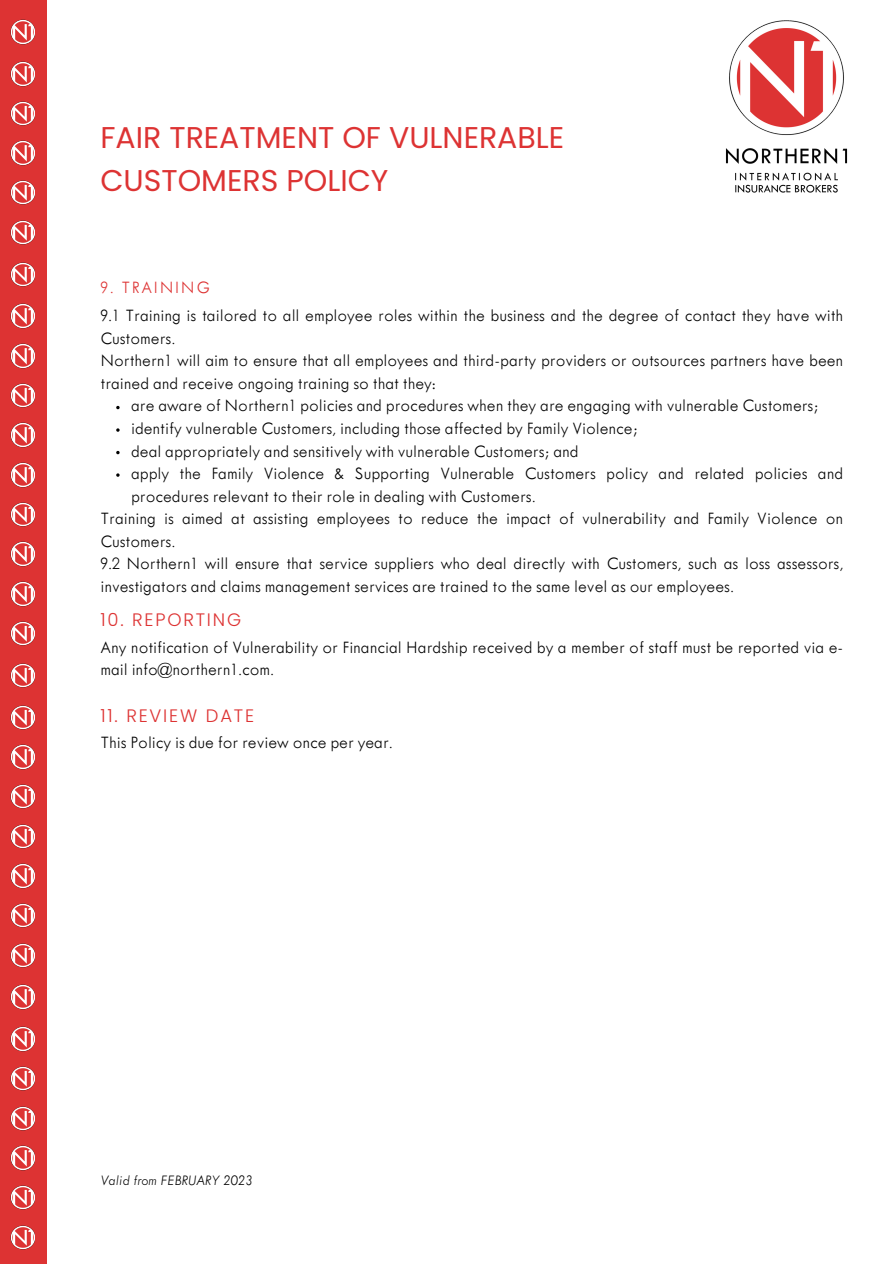
<style>
.page{position:relative;width:893px;height:1264px;background:#fff}
.page>*{position:absolute;margin:0;border:0;box-sizing:border-box;transform-origin:0 0}
.t1{font:30px/42.8px "Poppins";color:#d33}
.t2{font:300 18px/22.5px "Tw Cen MT Std";color:#000}
.t3{font:300 18px "Poppins";letter-spacing:.1em;color:#d33}
.t4{font:300 18px "Tw Cen MT Std";letter-spacing:.1em;color:#d33}
.t5{font:italic 300 15px "Tw Cen MT Std";color:#000}
</style>
<div class="page">
<svg style="left:116px;top:406px;width:4px;height:3px"></svg>
<svg style="left:116px;top:428px;width:4px;height:4px"></svg>
<svg style="left:116px;top:451px;width:4px;height:3px"></svg>
<svg style="left:116px;top:473px;width:4px;height:4px"></svg>
<img style="left:726px;top:20px;width:122px;height:173px">
<div style="left:0;top:0;width:47px;height:1263px;background:#d33"></div>
<img style="left:11px;top:20px;width:23px;height:24px">
<img style="left:11px;top:62px;width:23px;height:24px">
<img style="left:11px;top:101px;width:23px;height:25px">
<img style="left:11px;top:141px;width:23px;height:24px">
<img style="left:11px;top:180px;width:23px;height:25px">
<img style="left:11px;top:220px;width:23px;height:25px">
<img style="left:11px;top:262px;width:23px;height:24px">
<img style="left:11px;top:304px;width:23px;height:24px">
<img style="left:11px;top:343px;width:23px;height:25px">
<img style="left:11px;top:383px;width:23px;height:25px">
<img style="left:11px;top:423px;width:23px;height:24px">
<img style="left:11px;top:462px;width:23px;height:25px">
<img style="left:11px;top:502px;width:23px;height:25px">
<img style="left:11px;top:542px;width:23px;height:24px">
<img style="left:11px;top:581px;width:23px;height:25px">
<img style="left:11px;top:621px;width:23px;height:24px">
<img style="left:11px;top:663px;width:23px;height:24px">
<img style="left:11px;top:705px;width:23px;height:24px">
<img style="left:11px;top:744px;width:23px;height:25px">
<img style="left:11px;top:784px;width:23px;height:24px">
<img style="left:11px;top:824px;width:23px;height:24px">
<img style="left:11px;top:863px;width:23px;height:25px">
<img style="left:11px;top:903px;width:23px;height:24px">
<img style="left:11px;top:943px;width:23px;height:24px">
<img style="left:11px;top:984px;width:23px;height:25px">
<img style="left:11px;top:1026px;width:23px;height:25px">
<img style="left:11px;top:1066px;width:23px;height:24px">
<img style="left:11px;top:1106px;width:23px;height:24px">
<img style="left:11px;top:1145px;width:23px;height:25px">
<img style="left:11px;top:1185px;width:23px;height:24px">
<img style="left:11px;top:1225px;width:23px;height:24px">
<p class="t1" style="left:100px;top:116px;width:465px">FAIR TREATMENT OF VULNERABLE<br>CUSTOMERS POLICY</p>
<p class="t4" style="left:100px;top:281px;width:111px">9. TRAINING</p>
<p class="t2" style="left:100px;top:306px;width:744px">9.1 Training is tailored to all employee roles within the business and the degree of contact they have with<br>Customers.</p>
<p class="t2" style="left:100px;top:351px;width:744px">Northern1 will aim to ensure that all employees and third-party providers or outsources partners have been trained and receive ongoing training so that they:</p>
<p class="t2" style="left:131px;top:396px;width:688px">are aware of Northern1 policies and procedures when they are engaging with vulnerable Customers;</p>
<p class="t2" style="left:131px;top:418px;width:508px">identify vulnerable Customers, including those affected by Family Violence;</p>
<p class="t2" style="left:131px;top:441px;width:449px">deal appropriately and sensitively with vulnerable Customers; and</p>
<p class="t2" style="left:131px;top:463px;width:713px">apply the Family Violence &amp; Supporting Vulnerable Customers policy and related policies and procedures relevant to their role in dealing with Customers.</p>
<p class="t2" style="left:100px;top:508px;width:744px">Training is aimed at assisting employees to reduce the impact of vulnerability and Family Violence on<br>Customers.</p>
<p class="t2" style="left:100px;top:553px;width:744px">9.2 Northern1 will ensure that service suppliers who deal directly with Customers, such as loss assessors, investigators and claims management services are trained to the same level as our employees.</p>
<p class="t3" style="left:100px;top:607px;width:142px">10. REPORTING</p>
<p class="t2" style="left:100px;top:637px;width:744px">Any notification of Vulnerability or Financial Hardship received by a member of staff must be reported via e&shy;mail info@northern1.com.</p>
<p class="t3" style="left:100px;top:703px;width:155px">11. REVIEW DATE</p>
<p class="t2" style="left:100px;top:732px;width:294px">This Policy is due for review once per year.</p>
<p class="t5" style="left:100px;top:1175px;width:154px">Valid from FEBRUARY 2023</p>
</div>
